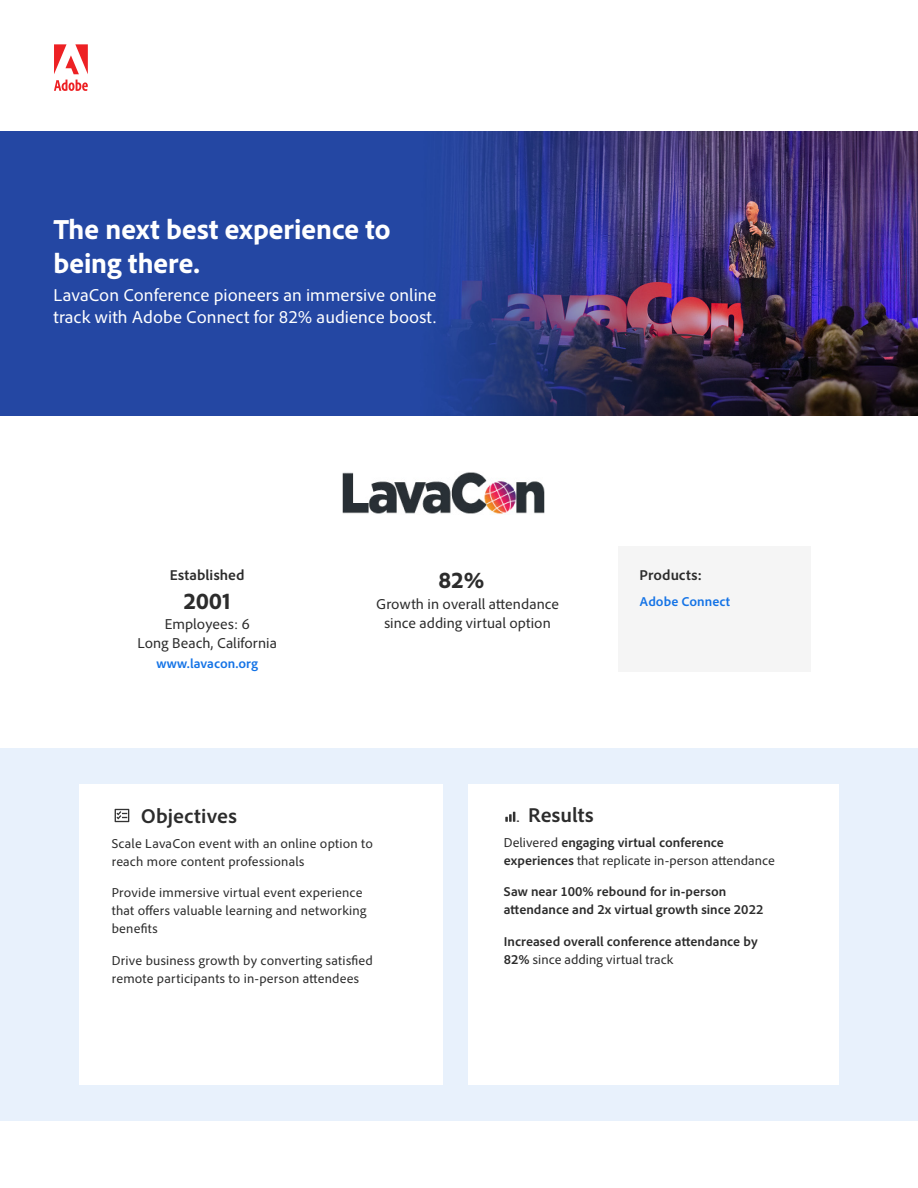
<style>
.page{position:relative;width:918px;height:1188px;background:#fff}
.page>*{position:absolute;margin:0;border:0;box-sizing:border-box;transform-origin:0 0}
.t1{font:800 28.5px/34.2px "Adobe Clean";color:#fff}
.t2{font:800 24px "Adobe Clean";color:#2c2c2c}
.t3{font:700 21px "Adobe Clean";letter-spacing:.005em;color:#2c2c2c}
.t4{font:18px/21.6px "Adobe Clean";color:#fff}
.t5{font:15px/19.5px "Adobe Clean";color:#2c2c2c;text-align:center}
.t6{font:700 15px "Adobe Clean";color:#2c2c2c}
.t7{font:13.5px/18px "Adobe Clean";letter-spacing:.01em;color:#2c2c2c}
.t8{font:700 13.5px/18px "Adobe Clean";color:#2c2c2c}
.t9{font:700 13.5px "Adobe Clean";color:#1473e6}
.s1{font-weight:700}
.s2{font-weight:400}
</style>
<div class="page">
<img style="left:0;top:131px;width:918px;height:285px">
<div style="left:0;top:748px;width:918px;height:373px;background:#e8f1fc"></div>
<div style="left:79px;top:784px;width:364px;height:301px;background:#fff"></div>
<div style="left:468px;top:784px;width:371px;height:301px;background:#fff"></div>
<div style="left:619px;top:547px;width:192px;height:125px;background:#f5f5f5"></div>
<svg style="left:54px;top:44px;width:34px;height:30px"></svg>
<svg style="left:54px;top:80px;width:34px;height:11px"></svg>
<svg style="left:115px;top:809px;width:14px;height:13px"></svg>
<svg style="left:505px;top:812px;width:14px;height:10px"></svg>
<img style="left:342px;top:472px;width:202px;height:42px">
<h1 class="t1" style="left:53px;top:211px;width:339px">The next best experience to being there.</h1>
<h3 class="t4" style="left:53px;top:284px;width:385px">LavaCon Conference pioneers an immersive online track with Adobe Connect for 82% audience boost.</h3>
<p class="t6" style="left:170px;top:566px;width:76px">Established</p>
<h2 class="t2" style="left:184px;top:585px;width:48px">2001</h2>
<p class="t5" style="left:137px;top:614px;width:141px">Employees: 6<br>Long Beach, California</p>
<p class="t9" style="left:156px;top:655px;width:103px">www.lavacon.org</p>
<h2 class="t2" style="left:439px;top:564px;width:47px">82%</h2>
<p class="t5" style="left:376px;top:594px;width:184px">Growth in overall attendance since adding virtual option</p>
<p class="t6" style="left:640px;top:565px;width:64px">Products:</p>
<p class="t9" style="left:640px;top:593px;width:92px">Adobe Connect</p>
<h3 class="t3" style="left:141px;top:803px;width:98px">Objectives</h3>
<p class="t7" style="left:112px;top:834px;width:263px">Scale LavaCon event with an online option to reach more content professionals</p>
<p class="t7" style="left:112px;top:883px;width:256px">Provide immersive virtual event experience that offers valuable learning and networking benefits</p>
<p class="t7" style="left:112px;top:951px;width:263px">Drive business growth by converting satisfied remote participants to in-person attendees</p>
<h3 class="t3" style="left:528px;top:802px;width:67px">Results</h3>
<p class="t7" style="left:504px;top:833px;width:273px">Delivered <span class="s1">engaging virtual conference experiences</span> that replicate in-person attendance</p>
<p class="t8" style="left:504px;top:882px;width:261px">Saw near 100% rebound for in-person attendance and 2x virtual growth since 2022</p>
<p class="t8" style="left:504px;top:932px;width:255px">Increased overall conference attendance by<br>82% <span class="s2">since adding virtual track</span></p>
</div>
